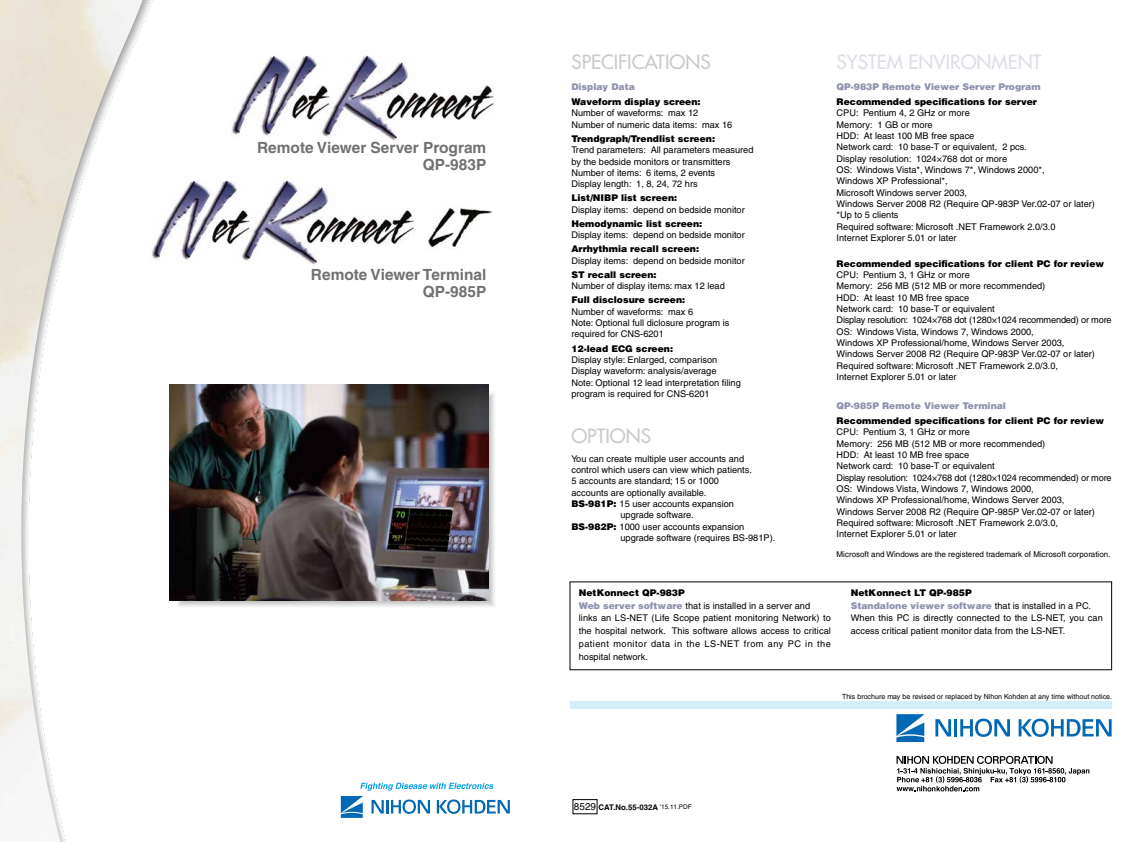
<style>
.page{position:relative;width:1140px;height:842px;background:#fff}
.page>*{position:absolute;margin:0;border:0;box-sizing:border-box;transform-origin:0 0}
.t1{font:19.1px "Futura";color:#c9caca}
.t2{font:19.1px "Futura";color:#dedee7}
.t3{font:700 15.4px/17px "Helvetica";color:#727171;text-align:right}
.t4{font:9.9px "Helvetica";color:#000}
.t5{font:9.2px/11.3px "Helvetica";color:#000}
.t6{font:900 9.2px "Helvetica";color:#000}
.t7{font:9.2px "Helvetica";letter-spacing:-.02em;color:#000}
.t8{font:900 9.2px "Helvetica";color:#8f93ae}
.t9{font:9.2px "Helvetica";letter-spacing:.05em;color:#000}
.t10{font:8px "Helvetica";color:#000}
.t11{font:700 7.8px "Helvetica";color:#000}
.t12{font:7.1px "Helvetica";color:#000}
.t13{font:6.4px "Helvetica";color:#000}
.s1{font-weight:900}
.s2{font-weight:900;color:#8f93ae}
</style>
<div class="page">
<img style="left:231px;top:55px;width:264px;height:85px">
<img style="left:152px;top:180px;width:341px;height:86px">
<svg style="left:177px;top:392px;width:318px;height:215px"></svg>
<img style="left:169px;top:385px;width:319px;height:216px">
<svg style="left:896px;top:756px;width:193px;height:35px"></svg>
<svg style="left:935px;top:719px;width:16px;height:17px"></svg>
<hr style="left:954px;top:719px;width:3px;height:17px;background:#0068b4">
<svg style="left:960px;top:719px;width:50px;height:18px"></svg>
<svg style="left:1018px;top:719px;width:93px;height:18px"></svg>
<svg style="left:896px;top:714px;width:28px;height:28px"></svg>
<svg style="left:341px;top:783px;width:169px;height:35px"></svg>
<div style="left:570px;top:701px;width:541px;height:7px;background:#d3edfb"></div>
<div style="left:573px;top:799px;width:24px;height:15px;border:1px solid #000"></div>
<img style="left:0;top:0;width:143px;height:842px">
<h2 class="t3" style="left:257px;top:139px;width:231px">Remote Viewer Server Program<br>QP-983P</h2>
<h2 class="t3" style="left:311px;top:266px;width:177px">Remote Viewer Terminal<br>QP-985P</h2>
<h1 class="t1" style="left:571px;top:50px;width:141px">SPECIFICATIONS</h1>
<p class="t8" style="left:571px;top:81px;width:65px">Display Data</p>
<p class="t6" style="left:571px;top:96px;width:131px">Waveform display screen:</p>
<p class="t5" style="left:668px;top:107px;width:32px">max 12</p>
<p class="t5" style="left:571px;top:107px;width:94px">Number of waveforms:</p>
<p class="t5" style="left:571px;top:119px;width:127px">Number of numeric data items:</p>
<p class="t6" style="left:571px;top:133px;width:145px">Trendgraph/Trendlist screen:</p>
<p class="t5" style="left:650px;top:144px;width:104px">All parameters measured</p>
<p class="t5" style="left:702px;top:119px;width:32px">max 16</p>
<p class="t5" style="left:571px;top:144px;width:76px">Trend parameters:</p>
<p class="t5" style="left:571px;top:156px;width:160px">by the bedside monitors or transmitters</p>
<p class="t5" style="left:571px;top:167px;width:145px">Number of items 6: items 2, events</p>
<p class="t5" style="left:636px;top:178px;width:63px">1, 8, 24, 72 hrs</p>
<p class="t5" style="left:571px;top:178px;width:62px">Display length:</p>
<p class="t6" style="left:571px;top:192px;width:107px">List/NIBP list screen:</p>
<p class="t5" style="left:633px;top:204px;width:113px">depend on bedside monitor</p>
<p class="t5" style="left:571px;top:204px;width:59px">Display items:</p>
<p class="t6" style="left:571px;top:218px;width:132px">Hemodynamic list screen:</p>
<p class="t5" style="left:633px;top:229px;width:113px">depend on bedside monitor</p>
<p class="t5" style="left:571px;top:229px;width:59px">Display items:</p>
<p class="t6" style="left:571px;top:243px;width:129px">Arrhythmia recall screen:</p>
<p class="t5" style="left:633px;top:255px;width:113px">depend on bedside monitor</p>
<p class="t5" style="left:571px;top:255px;width:59px">Display items:</p>
<p class="t6" style="left:571px;top:269px;width:87px">ST recall screen:</p>
<p class="t5" style="left:571px;top:280px;width:155px">Number of display items: max 12 lead</p>
<p class="t6" style="left:571px;top:294px;width:115px">Full disclosure screen:</p>
<p class="t5" style="left:668px;top:306px;width:27px">max 6</p>
<p class="t5" style="left:571px;top:306px;width:160px">Number of waveforms:<br>Note: Optional full diclosure program is required for CNS-6201</p>
<p class="t6" style="left:571px;top:342px;width:103px">12-lead ECG screen:</p>
<p class="t5" style="left:571px;top:354px;width:171px">Display style: Enlarged, comparison Display waveform: analysis/average Note: Optional 12 lead interpretation filing program is required for CNS-6201</p>
<h1 class="t1" style="left:571px;top:424px;width:81px">OPTIONS</h1>
<p class="t5" style="left:571px;top:453px;width:174px">You can create multiple user accounts and</p>
<p class="t5" style="left:571px;top:464px;width:182px">control which users can view which patients.</p>
<p class="t5" style="left:571px;top:475px;width:149px">5 accounts are standard; 15 or 1000</p>
<p class="t5" style="left:571px;top:487px;width:136px">accounts are optionally available.</p>
<p class="t5" style="left:571px;top:498px;width:164px"><span class="s1">BS-981P:</span> 15 user accounts expansion</p>
<p class="t5" style="left:620px;top:509px;width:75px">upgrade software.</p>
<p class="t5" style="left:571px;top:521px;width:174px"><span class="s1">BS-982P:</span> 1000 user accounts expansion</p>
<p class="t5" style="left:620px;top:532px;width:156px">upgrade software (requires BS-981P .(</p>
<h1 class="t2" style="left:836px;top:50px;width:206px">SYSTEM ENVIRONMENT</h1>
<p class="t8" style="left:836px;top:81px;width:206px">QP-983P Remote Viewer Server Program</p>
<p class="t6" style="left:836px;top:96px;width:202px">Recommended specifications for server</p>
<p class="t5" style="left:863px;top:107px;width:108px">Pentium 4, 2 GHz or more</p>
<p class="t5" style="left:836px;top:107px;width:24px">CPU:</p>
<p class="t5" style="left:836px;top:119px;width:98px">Memory 1: GB or more</p>
<p class="t5" style="left:863px;top:130px;width:112px">At least 100 MB free space</p>
<p class="t5" style="left:836px;top:130px;width:24px">HDD:</p>
<p class="t5" style="left:836px;top:141px;width:58px">Network card:</p>
<p class="t5" style="left:898px;top:141px;width:130px">10 base T- or equivalent 2, pcs.</p>
<p class="t5" style="left:856px;top:153px;width:189px;text-indent:-20px">Display resolution:<br>Windows Vista ,* Windows ,*7 Windows 2000 ,*</p>
<p class="t5" style="left:916px;top:153px;width:92px">1024×768 dot or more</p>
<p class="t5" style="left:836px;top:164px;width:260px">OS:<br>Windows XP Professional ,*<br>Microsoft Windows server 2003,<br>Windows Server 2008 R2 (Require QP-983P Ver.02-07 or later( *Up to 5 clients<br>Required software: Microsoft .NET Framework 2.0/3.0<br>Internet Explorer 5.01 or later</p>
<p class="t6" style="left:836px;top:257px;width:269px">Recommended specifications for client PC for review</p>
<p class="t5" style="left:863px;top:269px;width:108px">Pentium 3, 1 GHz or more</p>
<p class="t5" style="left:836px;top:269px;width:24px">CPU:</p>
<p class="t5" style="left:877px;top:280px;width:169px">256 MB (512 MB or more recommended(</p>
<p class="t5" style="left:863px;top:280px;width:107px;text-indent:-27px">Memory:<br>At least 10 MB free space</p>
<p class="t5" style="left:836px;top:292px;width:24px">HDD:</p>
<p class="t5" style="left:836px;top:303px;width:58px">Network card:</p>
<p class="t7" style="left:836px;top:315px;width:277px">Display resolution: 1024×768 dot (1280×1024 recommended) or more</p>
<p class="t5" style="left:856px;top:326px;width:179px">Windows Vista, Windows 7, Windows 2000,</p>
<p class="t5" style="left:898px;top:303px;width:98px">10 base T- or equivalent</p>
<p class="t5" style="left:836px;top:326px;width:260px">OS:<br>Windows XP Professional/home, Windows Server 2003, Windows Server 2008 R2 (Require QP-983P Ver.02-07 or later( Required software: Microsoft .NET Framework 2.0/3.0,<br>Internet Explorer 5.01 or later</p>
<p class="t8" style="left:836px;top:400px;width:171px">QP-985P Remote Viewer Terminal</p>
<p class="t6" style="left:836px;top:415px;width:269px">Recommended specifications for client PC for review</p>
<p class="t5" style="left:863px;top:426px;width:108px">Pentium 3, 1 GHz or more</p>
<p class="t5" style="left:836px;top:426px;width:24px">CPU:</p>
<p class="t5" style="left:877px;top:438px;width:169px">256 MB (512 MB or more recommended(</p>
<p class="t5" style="left:863px;top:438px;width:107px;text-indent:-27px">Memory:<br>At least 10 MB free space</p>
<p class="t5" style="left:836px;top:449px;width:24px">HDD:</p>
<p class="t5" style="left:836px;top:460px;width:58px">Network card:</p>
<p class="t7" style="left:836px;top:472px;width:277px">Display resolution: 1024×768 dot (1280×1024 recommended) or more</p>
<p class="t5" style="left:856px;top:483px;width:179px">Windows Vista, Windows 7, Windows 2000,</p>
<p class="t5" style="left:898px;top:460px;width:98px">10 base T- or equivalent</p>
<p class="t5" style="left:836px;top:483px;width:260px">OS:<br>Windows XP Professional/home, Windows Server 2003, Windows Server 2008 R2 (Require QP-985P Ver.02-07 or later( Required software: Microsoft .NET Framework 2.0/3.0,<br>Internet Explorer 5.01 or later</p>
<p class="t10" style="left:836px;top:550px;width:275px">Microsoft and Windows are the registered trademark of Microsoft corporation.</p>
<p class="t6" style="left:579px;top:586px;width:107px">NetKonnect QP-983P</p>
<p class="t5" style="left:579px;top:600px;width:233px"><span class="s2">Web server software</span> that is installed in a server and</p>
<p class="t5" style="left:579px;top:612px;width:254px">links an LS-NET (Life Scope patient monitoring Network) to</p>
<p class="t5" style="left:672px;top:625px;width:160px">This software allows access to critical</p>
<p class="t5" style="left:579px;top:625px;width:89px">the hospital network.</p>
<p class="t5" style="left:704px;top:638px;width:36px">LS-NET</p>
<p class="t5" style="left:787px;top:638px;width:15px">PC</p>
<p class="t5" style="left:744px;top:638px;width:21px">from</p>
<p class="t5" style="left:579px;top:637px;width:71px;line-height:12.8px">patient<br>hospital network.</p>
<p class="t9" style="left:613px;top:638px;width:35px">monitor</p>
<p class="t5" style="left:651px;top:638px;width:21px">data</p>
<p class="t5" style="left:674px;top:638px;width:9px">in</p>
<p class="t5" style="left:686px;top:638px;width:15px">the</p>
<p class="t5" style="left:805px;top:638px;width:9px">in</p>
<p class="t5" style="left:817px;top:638px;width:15px">the</p>
<p class="t5" style="left:768px;top:638px;width:17px">any</p>
<p class="t5" style="left:850px;top:586px;width:253px;line-height:12.8px"><span class="s1">NetKonnect LT QP-985P<br></span><span class="s2">Standalone viewer software</span> that is installed in a PC.<br>When this PC is directly connected to the LS-NET, you can access critical patient monitor data from the LS-NET.</p>
<p class="t12" style="left:842px;top:692px;width:271px">This brochure may be revised or replaced by Nihon Kohden at any time without notice.</p>
<p class="t4" style="left:574px;top:801px;width:24px">8529</p>
<p class="t11" style="left:598px;top:802px;width:61px">CAT.No.55-032A</p>
<p class="t13" style="left:659px;top:803px;width:33px">’15.11.PDF</p>
</div>
